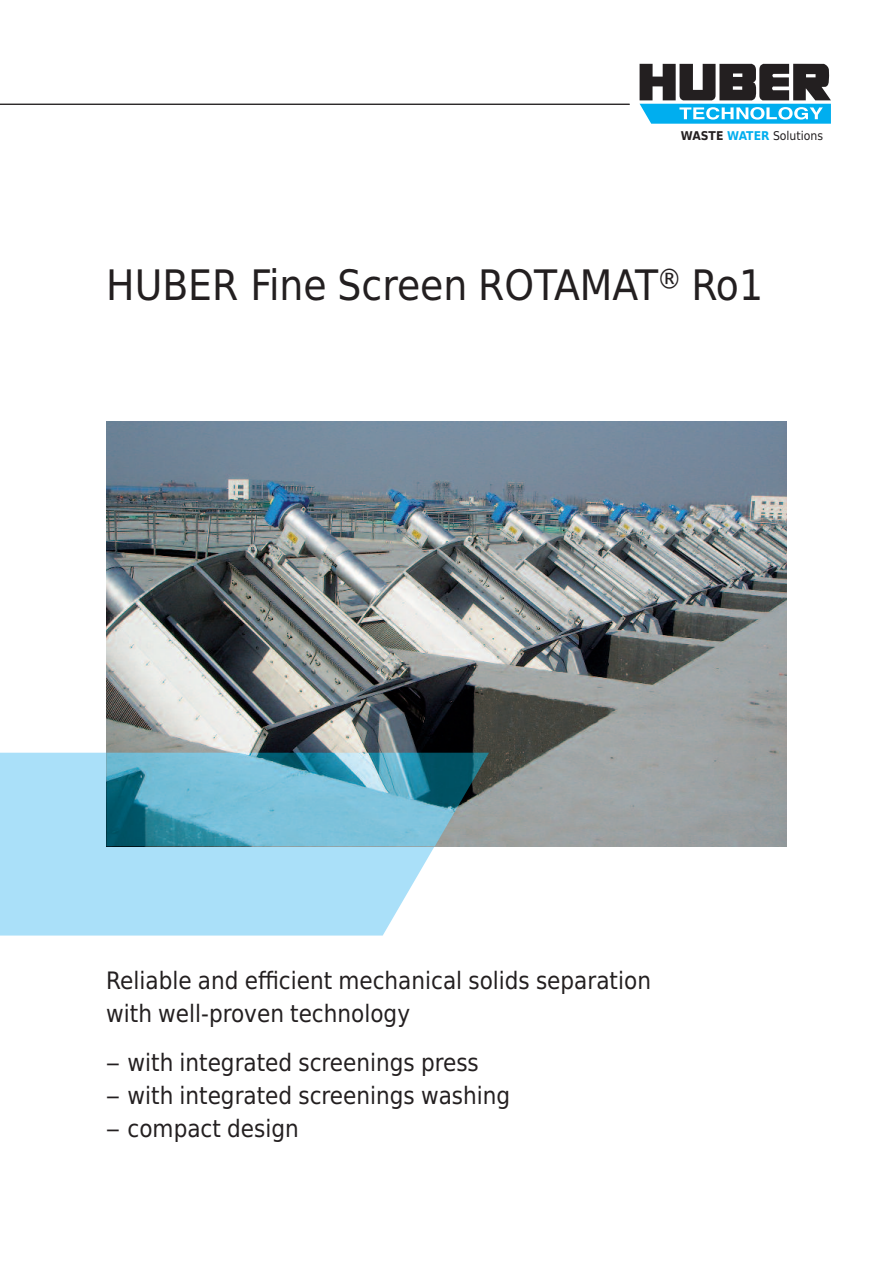
<style>
.page{position:relative;width:893px;height:1263px;background:#fff}
.page>*{position:absolute;margin:0;border:0;box-sizing:border-box;transform-origin:0 0}
.t1{font:42px "Huber Tec";color:#231f20}
.t2{font:24px/33px "Huber Tec";color:#231f20}
.t3{font:12.15px "Huber Tec";color:#231f20}
.s1{font-weight:700}
.s2{font-weight:700;color:#00aeef}
</style>
<div class="page">
<svg style="left:640px;top:64px;width:191px;height:60px"></svg>
<hr style="left:0;top:104px;width:630px;height:1px;background:#231f20">
<svg style="left:0;top:753px;width:489px;height:182px;background:#b4e3f8"></svg>
<img style="left:106px;top:421px;width:681px;height:425px">
<img style="left:106px;top:753px;width:383px;height:93px">
<p class="t3" style="left:681px;top:126px;width:144px"><span class="s1">WASTE</span> <span class="s2">WATER</span> Solutions</p>
<h1 class="t1" style="left:106px;top:261px;width:658px">HUBER Fine Screen ROTAMAT® Ro1</h1>
<p class="t2" style="left:106px;top:964px;width:546px">Reliable and efficient mechanical solids separation with well-proven technology</p>
<p class="t2" style="left:106px;top:1046px;width:374px">– with integrated screenings press</p>
<p class="t2" style="left:106px;top:1079px;width:405px">– with integrated screenings washing</p>
<p class="t2" style="left:106px;top:1112px;width:194px">– compact design</p>
</div>
